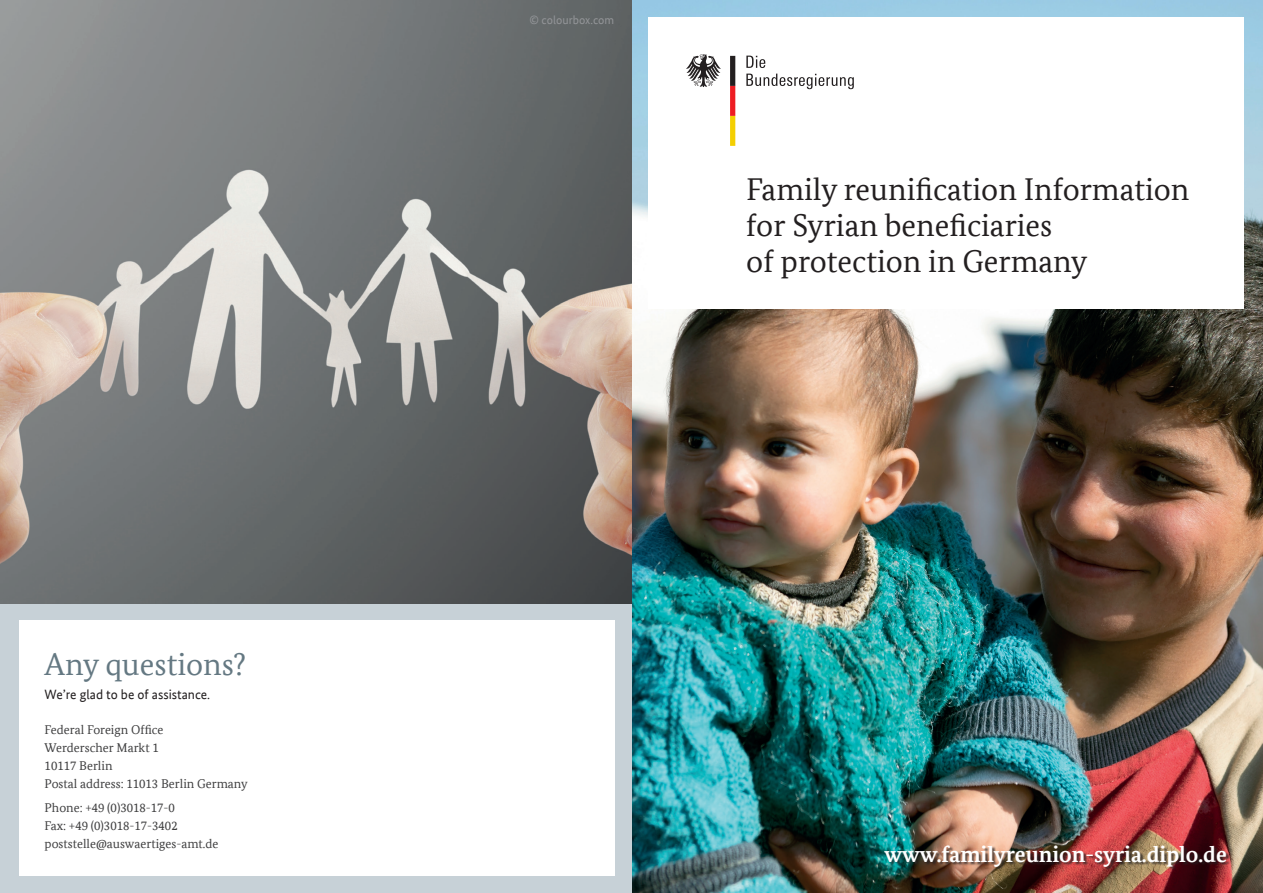
<style>
.page{position:relative;width:1263px;height:893px;background:#fff}
.page>*{position:absolute;margin:0;border:0;box-sizing:border-box;transform-origin:0 0}
.t1{font:31.5px/36px "Bundes Serif Web";color:#231f20}
.t2{font:31.5px "Bundes Serif Web";color:#647882}
.t3{font:700 22.5px "Bundes Serif Web";color:#fff}
.t4{font:13.5px "Bundes Sans Web";color:#231f20}
.t5{font:12.75px/18px "Bundes Serif Web";color:#3e3e3f}
.t6{font:12px "Bundes Sans Web";color:#939598}
</style>
<div class="page">
<img style="left:631px;top:0;width:632px;height:893px">
<div style="left:884px;top:846px;width:346px;height:24px;background:#231f20;opacity:.75"></div>
<div style="left:648px;top:17px;width:596px;height:291px;background:#fff"></div>
<svg style="left:686px;top:54px;width:35px;height:33px"></svg>
<svg style="left:730px;top:56px;width:5px;height:90px"></svg>
<svg style="left:746px;top:56px;width:19px;height:12px"></svg>
<svg style="left:746px;top:74px;width:108px;height:15px"></svg>
<div style="left:0;top:578px;width:631px;height:315px;background:#c7d1d7"></div>
<div style="left:19px;top:621px;width:595px;height:255px;background:#fff"></div>
<img style="left:0;top:0;width:631px;height:604px">
<h1 class="t2" style="left:45px;top:646px;width:203px">Any questions?</h1>
<p class="t4" style="left:45px;top:687px;width:167px">We’re glad to be of assistance.</p>
<p class="t5" style="left:45px;top:721px;width:205px">Federal Foreign Office<br>Werderscher Markt 1<br>10117 Berlin<br>Postal address: 11013 Berlin Germany</p>
<p class="t5" style="left:45px;top:799px;width:175px">Phone: +49 (0)3018-17-0<br>Fax: +49 (0)3018-17-3402 poststelle@auswaertiges-amt.de</p>
<p class="t6" style="left:529px;top:13px;width:86px">© colourbox.com</p>
<h1 class="t1" style="left:746px;top:171px;width:445px">Family reunification Information for Syrian beneficiaries<br>of protection in Germany</h1>
<h2 class="t3" style="left:884px;top:841px;width:344px">www.familyreunion-syria.diplo.de</h2>
</div>
